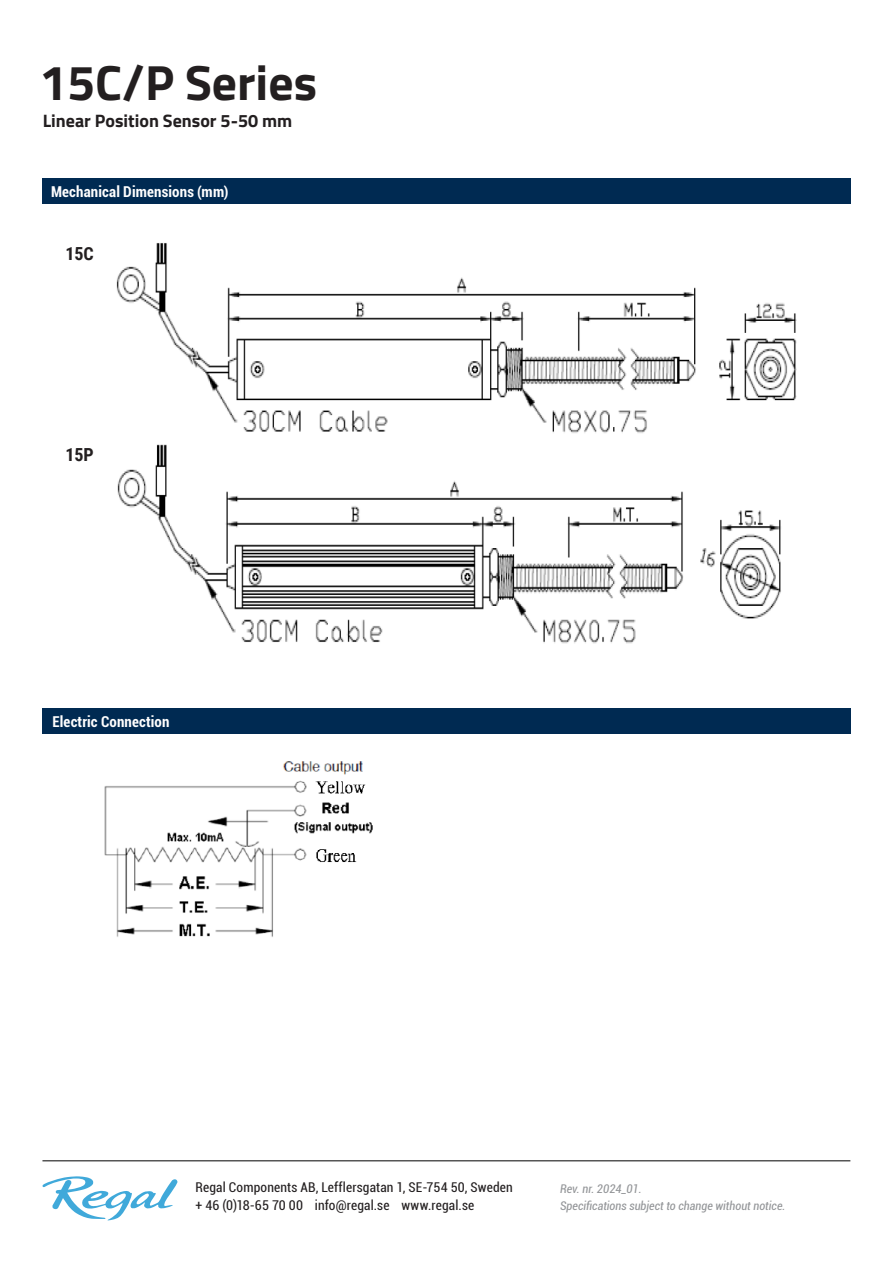
<style>
.page{position:relative;width:893px;height:1263px;background:#fff}
.page>*{position:absolute;margin:0;border:0;box-sizing:border-box;transform-origin:0 0}
.t1{font:700 49.5px "Titillium Web";color:#231f20}
.t2{font:700 18px "Titillium Web";color:#231f20}
.t3{font:700 18px "Roboto Condensed";color:#231f20}
.t4{font:700 condensed 15px "Roboto";letter-spacing:.01em;color:#fff}
.t5{font:condensed 13.5px/18px "Roboto";letter-spacing:.01em;color:#231f20}
.t6{font:italic condensed 12px "Roboto";color:#939598}
</style>
<div class="page">
<hr style="left:42px;top:1160px;width:808px;height:1px;background:#000">
<img style="left:116px;top:243px;width:681px;height:190px">
<img style="left:117px;top:444px;width:664px;height:200px">
<img style="left:104px;top:761px;width:269px;height:176px">
<svg style="left:43px;top:1176px;width:134px;height:44px"></svg>
<div style="left:42px;top:178px;width:809px;height:26px;background:#002a52"></div>
<div style="left:43px;top:708px;width:808px;height:25px;background:#002a52"></div>
<p class="t1" style="left:40px;top:45px;width:279px">15C/P Series</p>
<p class="t2" style="left:43px;top:107px;width:251px">Linear Position Sensor 5-50 mm</p>
<p class="t4" style="left:51px;top:181px;width:179px">Mechanical Dimensions (mm)</p>
<p class="t3" style="left:65px;top:241px;width:30px">15C</p>
<p class="t3" style="left:65px;top:442px;width:30px">15P</p>
<p class="t4" style="left:53px;top:711px;width:119px">Electric Connection</p>
<p class="t5" style="left:196px;top:1177px;width:319px">Regal Components AB, Lefflersgatan 1, SE-754 50, Sweden + 46 (0)18-65 70 00 info@regal.se www.regal.se</p>
<p class="t6" style="left:560px;top:1180px;width:83px">Rev. nr. 2024_01.</p>
<p class="t6" style="left:560px;top:1197px;width:227px">Specifications subject to change without notice.</p>
</div>
